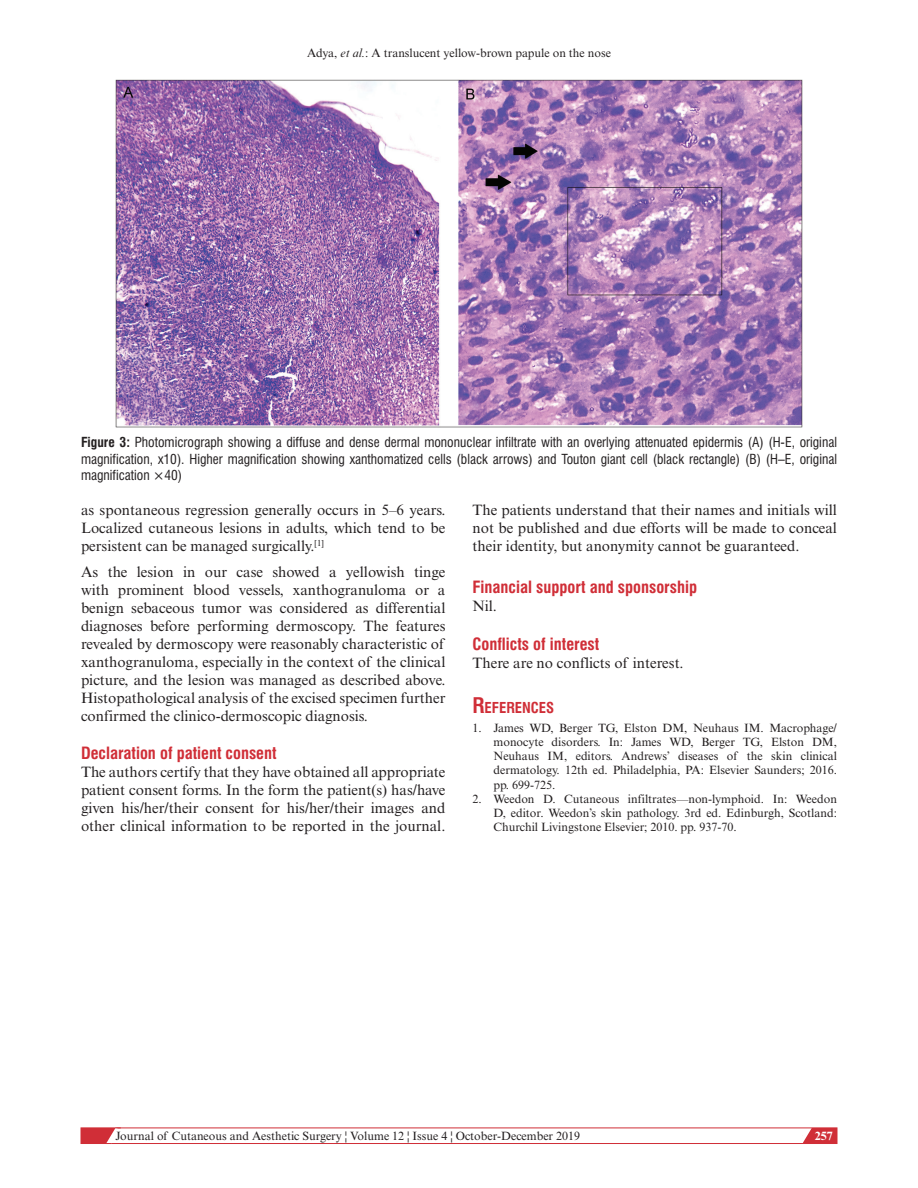
<style>
.page{position:relative;width:918px;height:1188px;background:#fff}
.page>*{position:absolute;margin:0;border:0;box-sizing:border-box;transform-origin:0 0}
.t1{font:700 condensed 16.5px "Swiss 721 BT";color:#d02e37}
.t2{font:15px/18px "Times New Roman MT Std";color:#231f20;text-align:justify}
.t3{font:700 condensed 14.7px "Swiss 721 BT";color:#d02e37}
.t4{font:condensed 13.5px/16.5px "Swiss 721 BT";color:#231f20;text-align:justify}
.t5{font:12px/14.2px "Times New Roman MT Std";color:#231f20;text-align:justify}
.t6{font:700 12px "Times New Roman MT Std";color:#fff}
.s1{font-style:italic}
.s2{font-weight:700}
.s3{font-size:21px}
</style>
<div class="page">
<svg style="left:798px;top:1127px;width:39px;height:15px"></svg>
<div style="left:81px;top:1128px;width:756px;height:16px;border:1px solid #d02e37"></div>
<svg style="left:81px;top:1127px;width:40px;height:17px"></svg>
<img style="left:115px;top:80px;width:688px;height:348px">
<p class="t5" style="left:307px;top:46px;width:305px">Adya, <span class="s1">et al.</span>: A translucent yellow-brown papule on the nose</p>
<p class="t4" style="left:81px;top:434px;width:758px"><span class="s2">Figure 3:</span> Photomicrograph showing a diffuse and dense dermal mononuclear infiltrate with an overlying attenuated epidermis (A) (H-E, original magnification, x10). Higher magnification showing xanthomatized cells (black arrows) and Touton giant cell (black rectangle) (B) (H–E, original magnification ×40)</p>
<p class="t2" style="left:81px;top:501px;width:366px">as spontaneous regression generally occurs in 5–6 years.<br>Localized cutaneous lesions in adults, which tend to be persistent can be managed surgically.<sup>[1]</sup></p>
<p class="t2" style="left:81px;top:563px;width:366px">As the lesion in our case showed a yellowish tinge with prominent blood vessels, xanthogranuloma or a benign sebaceous tumor was considered as differential diagnoses before performing dermoscopy. The features revealed by dermoscopy were reasonably characteristic of xanthogranuloma, especially in the context of the clinical picture, and the lesion was managed as described above.<br>Histopathological analysis of the excised specimen further confirmed the clinico-dermoscopic diagnosis.</p>
<p class="t1" style="left:81px;top:743px;width:197px">Declaration of patient consent</p>
<p class="t2" style="left:81px;top:763px;width:366px">The authors certify that they have obtained all appropriate patient consent forms. In the form the patient(s) has/have given his/her/their consent for his/her/their images and other clinical information to be reported in the journal.</p>
<p class="t2" style="left:472px;top:501px;width:366px">The patients understand that their names and initials will not be published and due efforts will be made to conceal their identity, but anonymity cannot be guaranteed.</p>
<p class="t1" style="left:472px;top:577px;width:226px">Financial support and sponsorship</p>
<p class="t2" style="left:472px;top:597px;width:26px">Nil.</p>
<p class="t1" style="left:472px;top:634px;width:128px">Conflicts of interest</p>
<p class="t2" style="left:472px;top:654px;width:213px">There are no conflicts of interest.</p>
<p class="t3" style="left:472px;top:699px;width:83px"><span class="s3">R</span>EFERENCES</p>
<p class="t5" style="left:494px;top:720px;width:345px;text-indent:-21px">1. James WD, Berger TG, Elston DM, Neuhaus IM. Macrophage/ monocyte disorders. In: James WD, Berger TG, Elston DM, Neuhaus IM, editors. Andrews’ diseases of the skin clinical dermatology. 12th ed. Philadelphia, PA: Elsevier Saunders; 2016. pp. 699-725.</p>
<p class="t5" style="left:494px;top:792px;width:345px;text-indent:-21px">2. Weedon D. Cutaneous infiltrates—non-lymphoid. In: Weedon D, editor. Weedon’s skin pathology. 3rd ed. Edinburgh, Scotland:<br>Churchil Livingstone Elsevier; 2010. pp. 937-70.</p>
<p class="t5" style="left:116px;top:1129px;width:466px">Journal of Cutaneous and Aesthetic Surgery ¦ Volume 12 ¦ Issue 4 ¦ October-December 2019</p>
<p class="t6" style="left:815px;top:1128px;width:19px">257</p>
</div>
